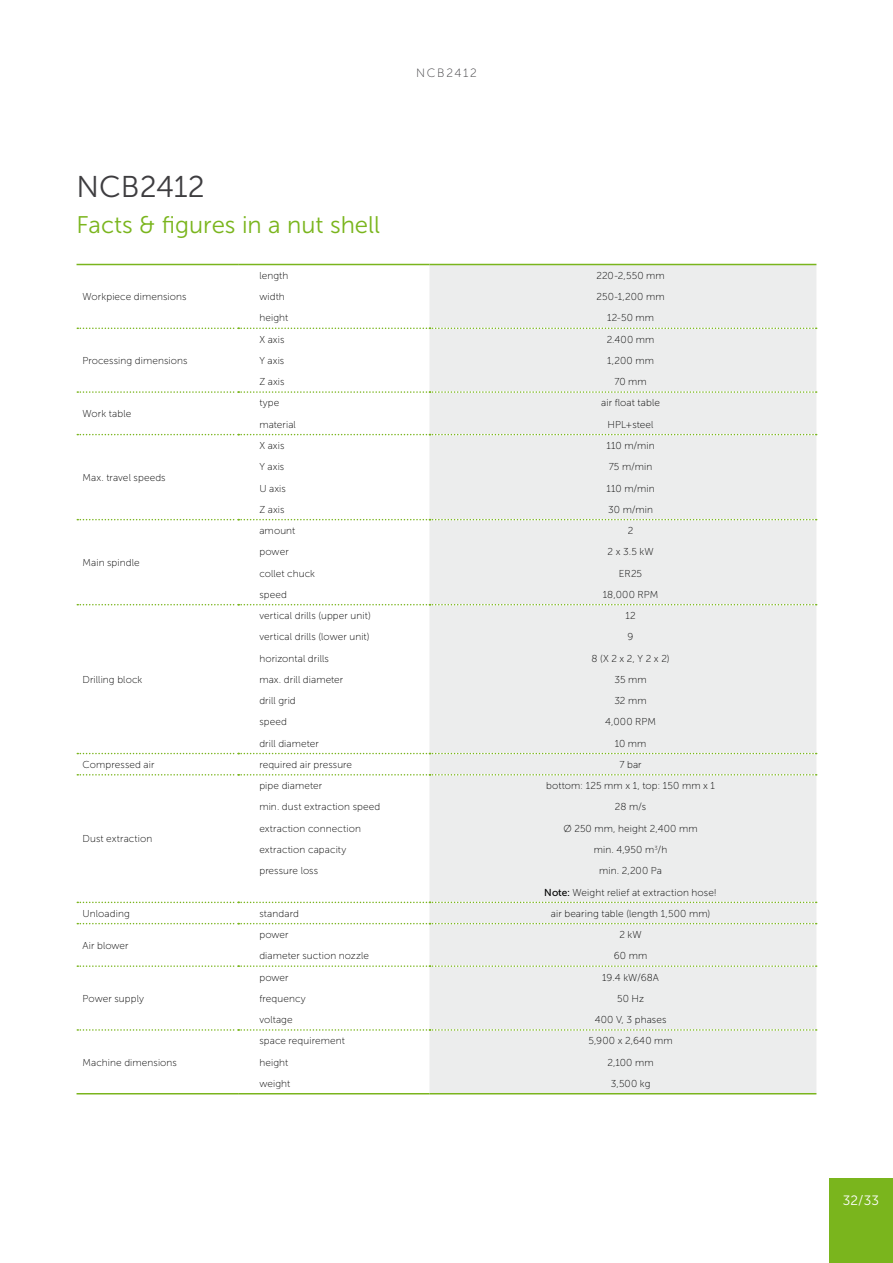
<style>
.page{position:relative;width:893px;height:1263px;background:#fff}
.page>*{position:absolute;margin:0;border:0;box-sizing:border-box;transform-origin:0 0}
.t1{font:30px "Museo Sans 300";color:#3e3d40}
.t2{font:24px "Museo Sans 300";color:#7ab51d}
.t3{font:13.5px "Museo Sans 300";color:#fff}
.t4{font:12px "Museo Sans 100";letter-spacing:.14em;color:#3e3d40}
.t5{font:10.05px/21.3px "Museo Sans 100";letter-spacing:.01em;color:#000;text-align:center}
.s1{font-family:"Museo Sans 500"}
</style>
<div class="page">
<div style="left:829px;top:1178px;width:64px;height:85px;background:#7ab51d"></div>
<div style="left:429px;top:265px;width:387px;height:828px;background:#eceded"></div>
<hr style="left:77px;top:1093px;width:161px;height:1px;background:#7ab51d">
<hr style="left:238px;top:1093px;width:191px;height:1px;background:#7ab51d">
<hr style="left:429px;top:1093px;width:387px;height:1px;background:#7ab51d">
<hr style="left:77px;top:264px;width:161px;height:1px;background:#7ab51d">
<hr style="left:238px;top:264px;width:191px;height:1px;background:#7ab51d">
<hr style="left:429px;top:264px;width:387px;height:1px;background:#7ab51d">
<svg style="left:77px;top:328px;width:740px;height:1px"></svg>
<svg style="left:77px;top:391px;width:740px;height:2px"></svg>
<svg style="left:77px;top:434px;width:740px;height:1px"></svg>
<svg style="left:77px;top:519px;width:740px;height:1px"></svg>
<svg style="left:77px;top:604px;width:740px;height:1px"></svg>
<svg style="left:77px;top:753px;width:740px;height:1px"></svg>
<svg style="left:77px;top:774px;width:740px;height:1px"></svg>
<svg style="left:77px;top:902px;width:740px;height:1px"></svg>
<svg style="left:77px;top:923px;width:740px;height:1px"></svg>
<svg style="left:77px;top:965px;width:740px;height:2px"></svg>
<svg style="left:77px;top:1029px;width:740px;height:2px"></svg>
<p class="t4" style="left:416px;top:66px;width:62px">NCB2412</p>
<h1 class="t1" style="left:77px;top:170px;width:130px">NCB2412</h1>
<h2 class="t2" style="left:77px;top:212px;width:305px">Facts &amp; figures in a nut shell</h2>
<p class="t5" style="left:83px;top:286px;width:105px">Workpiece dimensions</p>
<p class="t5" style="left:83px;top:350px;width:106px">Processing dimensions</p>
<p class="t5" style="left:83px;top:403px;width:50px">Work table</p>
<p class="t5" style="left:83px;top:467px;width:85px">Max. travel speeds</p>
<p class="t5" style="left:83px;top:552px;width:59px">Main spindle</p>
<p class="t5" style="left:83px;top:669px;width:61px">Drilling block</p>
<p class="t5" style="left:259px;top:265px;width:30px">length</p>
<p class="t5" style="left:596px;top:265px;width:70px">220-2,550 mm</p>
<p class="t5" style="left:259px;top:286px;width:27px">width</p>
<p class="t5" style="left:596px;top:286px;width:70px">250-1,200 mm</p>
<p class="t5" style="left:259px;top:307px;width:30px">height</p>
<p class="t5" style="left:607px;top:307px;width:49px">12-50 mm</p>
<p class="t5" style="left:259px;top:329px;width:27px">X axis</p>
<p class="t5" style="left:607px;top:329px;width:49px">2.400 mm</p>
<p class="t5" style="left:259px;top:350px;width:26px">Y axis</p>
<p class="t5" style="left:607px;top:350px;width:48px">1,200 mm</p>
<p class="t5" style="left:259px;top:371px;width:27px">Z axis</p>
<p class="t5" style="left:614px;top:371px;width:34px">70 mm</p>
<p class="t5" style="left:259px;top:392px;width:22px">type</p>
<p class="t5" style="left:601px;top:392px;width:60px">air float table</p>
<p class="t5" style="left:259px;top:414px;width:38px">material</p>
<p class="t5" style="left:608px;top:414px;width:48px">HPL+steel</p>
<p class="t5" style="left:259px;top:435px;width:27px">X axis</p>
<p class="t5" style="left:606px;top:435px;width:50px">110 m/min</p>
<p class="t5" style="left:259px;top:456px;width:26px">Y axis</p>
<p class="t5" style="left:609px;top:456px;width:45px">75 m/min</p>
<p class="t5" style="left:259px;top:477px;width:28px">U axis</p>
<p class="t5" style="left:606px;top:477px;width:50px">110 m/min</p>
<p class="t5" style="left:259px;top:499px;width:27px">Z axis</p>
<p class="t5" style="left:608px;top:499px;width:46px">30 m/min</p>
<p class="t5" style="left:259px;top:520px;width:37px">amount</p>
<p class="t5" style="left:628px;top:520px;width:7px">2</p>
<p class="t5" style="left:259px;top:541px;width:31px">power</p>
<p class="t5" style="left:607px;top:541px;width:48px">2 x 3.5 kW</p>
<p class="t5" style="left:259px;top:563px;width:57px">collet chuck</p>
<p class="t5" style="left:619px;top:563px;width:25px">ER25</p>
<p class="t5" style="left:259px;top:584px;width:29px">speed</p>
<p class="t5" style="left:603px;top:584px;width:57px">18,000 RPM</p>
<p class="t5" style="left:259px;top:605px;width:113px">vertical drills (upper unit)</p>
<p class="t5" style="left:625px;top:605px;width:12px">12</p>
<p class="t5" style="left:259px;top:626px;width:112px">vertical drills (lower unit)</p>
<p class="t5" style="left:628px;top:626px;width:7px">9</p>
<p class="t5" style="left:259px;top:648px;width:71px">horizontal drills</p>
<p class="t5" style="left:591px;top:648px;width:80px">8 (X 2 x 2, Y 2 x 2)</p>
<p class="t5" style="left:259px;top:669px;width:85px">max. drill diameter</p>
<p class="t5" style="left:614px;top:669px;width:34px">35 mm</p>
<p class="t5" style="left:259px;top:690px;width:38px">drill grid</p>
<p class="t5" style="left:614px;top:690px;width:34px">32 mm</p>
<p class="t5" style="left:259px;top:711px;width:29px">speed</p>
<p class="t5" style="left:605px;top:711px;width:52px">4,000 RPM</p>
<p class="t5" style="left:259px;top:733px;width:61px">drill diameter</p>
<p class="t5" style="left:615px;top:733px;width:33px">10 mm</p>
<p class="t5" style="left:83px;top:754px;width:73px">Compressed air</p>
<p class="t5" style="left:259px;top:754px;width:94px">required air pressure</p>
<p class="t5" style="left:619px;top:754px;width:24px">7 bar</p>
<p class="t5" style="left:83px;top:828px;width:71px">Dust extraction</p>
<p class="t5" style="left:259px;top:775px;width:64px">pipe diameter</p>
<p class="t5" style="left:546px;top:775px;width:170px">bottom: 125 mm x 1, top: 150 mm x 1</p>
<p class="t5" style="left:259px;top:796px;width:123px">min. dust extraction speed</p>
<p class="t5" style="left:615px;top:796px;width:33px">28 m/s</p>
<p class="t5" style="left:259px;top:818px;width:103px">extraction connection</p>
<p class="t5" style="left:563px;top:818px;width:136px">Ø 250 mm, height 2,400 mm</p>
<p class="t5" style="left:259px;top:839px;width:88px">extraction capacity</p>
<p class="t5" style="left:594px;top:839px;width:75px">min. 4,950 m<sup>3</sup>/h</p>
<p class="t5" style="left:259px;top:860px;width:60px">pressure loss</p>
<p class="t5" style="left:544px;top:860px;width:174px">min. 2,200 Pa<br><span class="s1">Note:</span> Weight relief at extraction hose!</p>
<p class="t5" style="left:83px;top:903px;width:49px">Unloading</p>
<p class="t5" style="left:259px;top:903px;width:41px">standard</p>
<p class="t5" style="left:551px;top:903px;width:161px">air bearing table (length 1,500 mm)</p>
<p class="t5" style="left:83px;top:935px;width:48px">Air blower</p>
<p class="t5" style="left:259px;top:924px;width:31px">power</p>
<p class="t5" style="left:619px;top:924px;width:24px">2 kW</p>
<p class="t5" style="left:259px;top:945px;width:111px">diameter suction nozzle</p>
<p class="t5" style="left:614px;top:945px;width:35px">60 mm</p>
<p class="t5" style="left:83px;top:988px;width:63px">Power supply</p>
<p class="t5" style="left:83px;top:1051px;width:96px">Machine dimensions</p>
<p class="t5" style="left:259px;top:966px;width:31px">power</p>
<p class="t5" style="left:602px;top:966px;width:58px">19.4 kW/68A</p>
<p class="t5" style="left:259px;top:988px;width:48px">frequency</p>
<p class="t5" style="left:617px;top:988px;width:28px">50 Hz</p>
<p class="t5" style="left:259px;top:1009px;width:35px">voltage</p>
<p class="t5" style="left:595px;top:1009px;width:73px">400 V, 3 phases</p>
<p class="t5" style="left:259px;top:1030px;width:87px">space requirement</p>
<p class="t5" style="left:588px;top:1030px;width:86px">5,900 x 2,640 mm</p>
<p class="t5" style="left:259px;top:1051px;width:30px">height</p>
<p class="t5" style="left:607px;top:1051px;width:48px">2,100 mm</p>
<p class="t5" style="left:259px;top:1073px;width:32px">weight</p>
<p class="t5" style="left:611px;top:1073px;width:41px">3,500 kg</p>
<h3 class="t3" style="left:843px;top:1193px;width:38px">32/33</h3>
</div>
